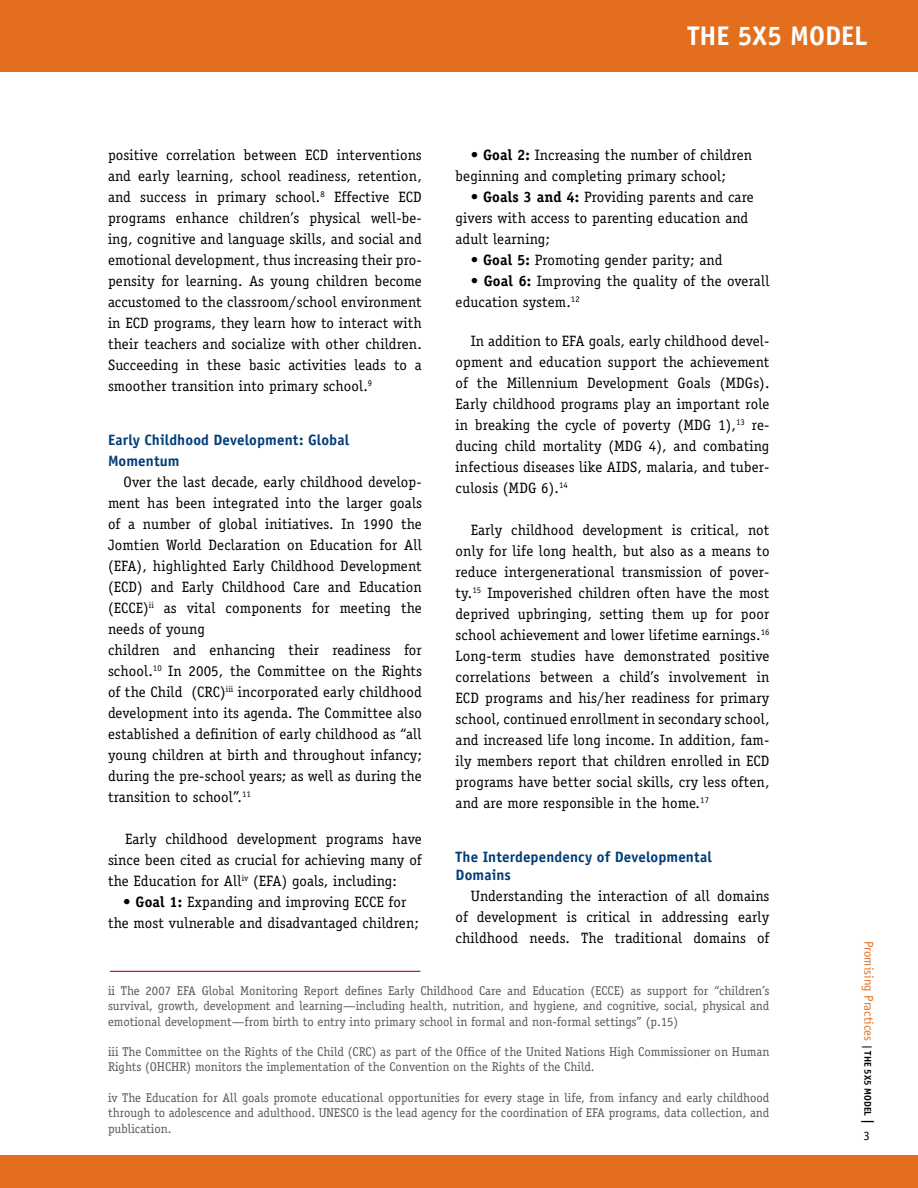
<style>
.page{position:relative;width:918px;height:1188px;background:#fff}
.page>*{position:absolute;margin:0;border:0;box-sizing:border-box;transform-origin:0 0}
.t1{font:700 27px "Officina Sans";color:#fff}
.t2{font:15px/21px "Officina Serif";letter-spacing:.01em;color:#000;text-align:justify}
.t3{font:700 15px/21px "Officina Sans";letter-spacing:.005em;color:#003d78}
.t4{font:12.75px/15.3px "Officina Serif";color:#58595b;text-align:justify}
.t5{font:12.75px "Officina Sans";color:#e36f1e}
.s1{font-weight:700}
.s2{font-weight:700;font-size:9.75px;color:#000}
.s3{font-weight:700;color:#000}
</style>
<div class="page">
<div style="left:0;top:0;width:918px;height:72px;background:#e36f1e"></div>
<div style="left:0;top:1155px;width:918px;height:33px;background:#e36f1e"></div>
<hr style="left:110px;top:971px;width:310px;height:1px;background:#b20838">
<h1 class="t1" style="left:688px;top:19px;width:181px">THE 5X5 MODEL</h1>
<p class="t2" style="left:108px;top:144px;width:315px">positive correlation between ECD interventions and early learning, school readiness, retention, and success in primary school.<sup>8</sup> Effective ECD programs enhance children’s physical well-be&shy;ing, cognitive and language skills, and social and emotional development, thus increasing their pro&shy;pensity for learning. As young children become accustomed to the classroom/school environment in ECD programs, they learn how to interact with their teachers and socialize with other children.<br>Succeeding in these basic activities leads to a smoother transition into primary school.<sup>9</sup></p>
<p class="t3" style="left:108px;top:429px;width:243px">Early Childhood Development: Global<br>Momentum</p>
<p class="t2" style="left:108px;top:471px;width:315px;text-align:left;text-indent:16px">Over the last decade, early childhood develop&shy;ment has been integrated into the larger goals of a number of global initiatives. In 1990 the Jomtien World Declaration on Education for All (EFA), highlighted Early Childhood Development (ECD) and Early Childhood Care and Education (ECCE)<sup>ii</sup> as vital components for meeting the needs of young<br>children and enhancing their readiness for school.<sup>10</sup> In 2005, the Committee on the Rights of the Child (CRC)<sup>iii</sup> incorporated early childhood development into its agenda. The Committee also established a definition of early childhood as “all young children at birth and throughout infancy; during the pre-school years; as well as during the transition to school”.<sup>11</sup></p>
<p class="t2" style="left:108px;top:828px;width:315px;text-indent:17px">Early childhood development programs have since been cited as crucial for achieving many of the Education for All<sup>iv</sup> (EFA) goals, including:</p>
<p class="t2" style="left:108px;top:891px;width:312px;text-align:center">• <span class="s1">Goal 1:</span> Expanding and improving ECCE for<br>the most vulnerable and disadvantaged children;</p>
<p class="t2" style="left:456px;top:145px;width:298px;text-indent:15px">• <span class="s1">Goal 2:</span> Increasing the number of children beginning and completing primary school;</p>
<p class="t2" style="left:456px;top:187px;width:300px;text-align:left;text-indent:15px">• <span class="s1">Goals 3 and 4:</span> Providing parents and care givers with access to parenting education and adult learning;</p>
<p class="t2" style="left:471px;top:250px;width:253px">• <span class="s1">Goal 5:</span> Promoting gender parity; and</p>
<p class="t2" style="left:456px;top:271px;width:315px;text-indent:15px">• <span class="s1">Goal 6:</span> Improving the quality of the overall education system.<sup>12</sup></p>
<p class="t2" style="left:456px;top:331px;width:315px;text-indent:15px">In addition to EFA goals, early childhood devel&shy;opment and education support the achievement of the Millennium Development Goals (MDGs).<br>Early childhood programs play an important role in breaking the cycle of poverty (MDG 1),<sup>13</sup> re&shy;ducing child mortality (MDG 4), and combating infectious diseases like AIDS, malaria, and tuber&shy;culosis (MDG 6).<sup>14</sup></p>
<p class="t2" style="left:456px;top:520px;width:315px;text-indent:15px">Early childhood development is critical, not only for life long health, but also as a means to reduce intergenerational transmission of pover&shy;ty.<sup>15</sup> Impoverished children often have the most deprived upbringing, setting them up for poor school achievement and lower lifetime earnings.<sup>16<br></sup>Long-term studies have demonstrated positive correlations between a child’s involvement in ECD programs and his/her readiness for primary school, continued enrollment in secondary school, and increased life long income. In addition, fam&shy;ily members report that children enrolled in ECD programs have better social skills, cry less often, and are more responsible in the home.<sup>17</sup></p>
<p class="t3" style="left:456px;top:848px;width:258px;line-height:18px">The Interdependency of Developmental<br>Domains</p>
<p class="t2" style="left:456px;top:886px;width:315px;text-indent:15px">Understanding the interaction of all domains of development is critical in addressing early childhood needs. The traditional domains of</p>
<p class="t4" style="left:108px;top:983px;width:663px">ii The 2007 EFA Global Monitoring Report defines Early Childhood Care and Education (ECCE) as support for “children’s survival, growth, development and learning—including health, nutrition, and hygiene, and cognitive, social, physical and emotional development—from birth to entry into primary school in formal and non-formal settings” (p.15)</p>
<p class="t4" style="left:108px;top:1044px;width:663px">iii The Committee on the Rights of the Child (CRC) as part of the Office of the United Nations High Commissioner on Human<br>Rights (OHCHR) monitors the implementation of the Convention on the Rights of the Child.</p>
<p class="t4" style="left:108px;top:1090px;width:663px">iv The Education for All goals promote educational opportunities for every stage in life, from infancy and early childhood through to adolescence and adulthood. UNESCO is the lead agency for the coordination of EFA programs, data collection, and publication.</p>
<p class="t5" style="left:876px;top:941px;width:185px;rotate:90deg">Promising Practices <span class="s2">| THE 5X5 MODEL</span> <span class="s3">|</span></p>
</div>
